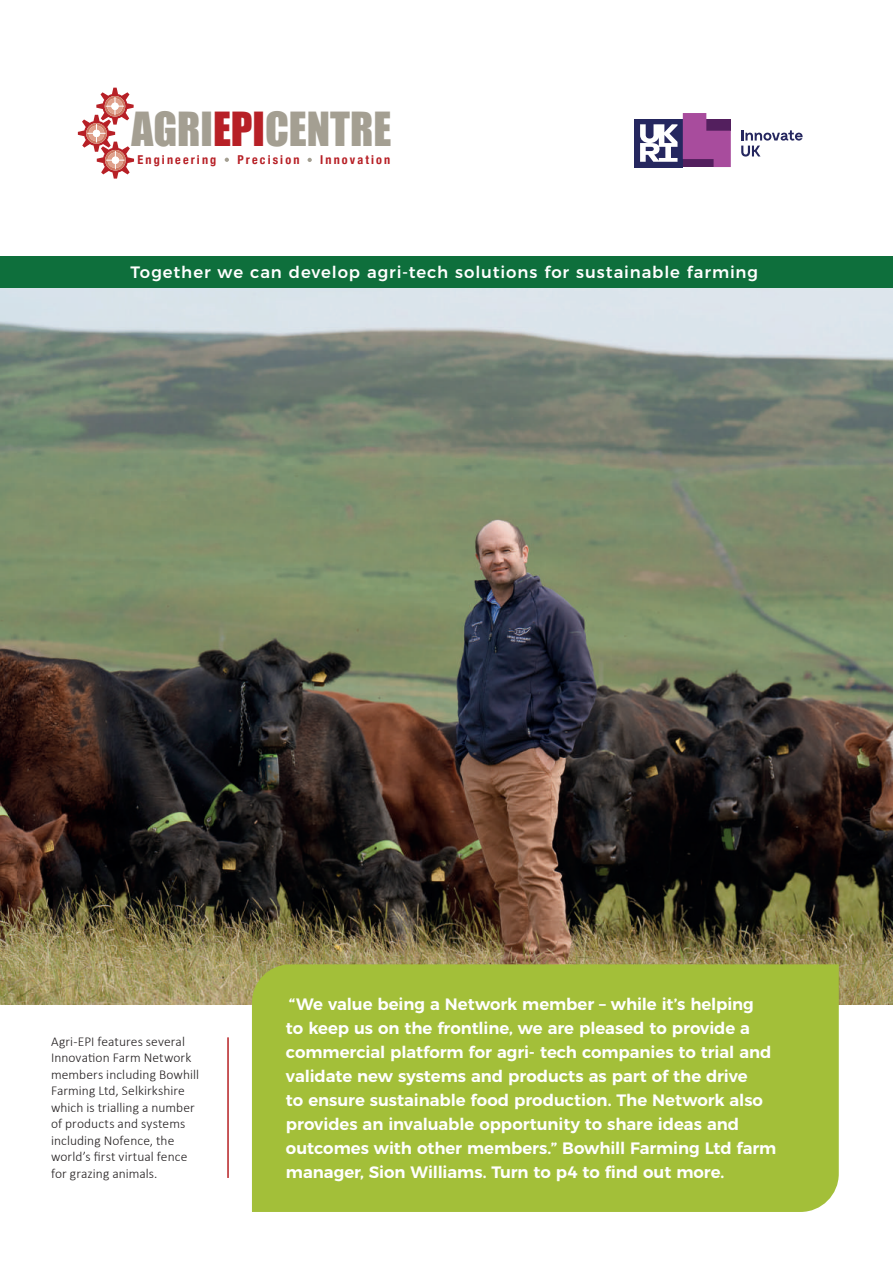
<style>
.page{position:relative;width:893px;height:1263px;background:#fff}
.page>*{position:absolute;margin:0;border:0;box-sizing:border-box;transform-origin:0 0}
.t1{font:43.2px "Impact";color:#a49f92}
.t2{font:600 16.5px/24px "Montserrat";letter-spacing:-.005em;color:#fff}
.t3{font:500 16.5px "Montserrat";letter-spacing:.055em;color:#fff}
.t4{font:300 13.5px/16.5px "Calibri";letter-spacing:.005em;color:#231f20}
.t5{font:700 condensed 12.15px "Helvetica Neue";letter-spacing:.175em;color:#b72026}
.s1{color:#b72026}
</style>
<div class="page">
<img style="left:0;top:288px;width:893px;height:716px">
<svg style="left:78px;top:88px;width:56px;height:91px"></svg>
<svg style="left:225px;top:158px;width:4px;height:4px"></svg>
<svg style="left:308px;top:158px;width:4px;height:4px"></svg>
<div style="left:0;top:257px;width:893px;height:31px;background:#0e6f3c"></div>
<div style="left:252px;top:964px;width:587px;height:248px;background:#a3bf39"></div>
<svg style="left:741px;top:130px;width:62px;height:27px"></svg>
<div style="left:635px;top:119px;width:48px;height:48px;background:#25275f"></div>
<svg style="left:640px;top:124px;width:37px;height:38px"></svg>
<svg style="left:683px;top:113px;width:48px;height:54px;background:#9b4d95"></svg>
<hr style="left:227px;top:1037px;width:2px;height:141px;background:#b62024">
<h1 class="t1" style="left:132px;top:96px;width:261px">AGRI<span class="s1">EPI</span>CENTRE</h1>
<p class="t5" style="left:137px;top:150px;width:80px">Engineering</p>
<p class="t5" style="left:237px;top:150px;width:63px">Precision</p>
<p class="t5" style="left:320px;top:150px;width:72px">Innovation</p>
<p class="t3" style="left:131px;top:259px;width:629px">Together we can develop agri-tech solutions for sustainable farming</p>
<p class="t4" style="left:51px;top:1033px;width:150px">Agri-EPI features several<br>Innovation Farm Network members including Bowhill<br>Farming Ltd, Selkirkshire which is trialling a number of products and systems including Nofence, the world’s first virtual fence for grazing animals.</p>
<p class="t2" style="left:286px;top:991px;width:492px">“We value being a Network member – while it’s helping<br>to keep us on the frontline, we are pleased to provide a commercial platform for agri- tech companies to trial and validate new systems and products as part of the drive<br>to ensure sustainable food production. The Network also provides an invaluable opportunity to share ideas and outcomes with other members.” Bowhill Farming Ltd farm manager, Sion Williams. Turn to p4 to find out more.</p>
</div>
